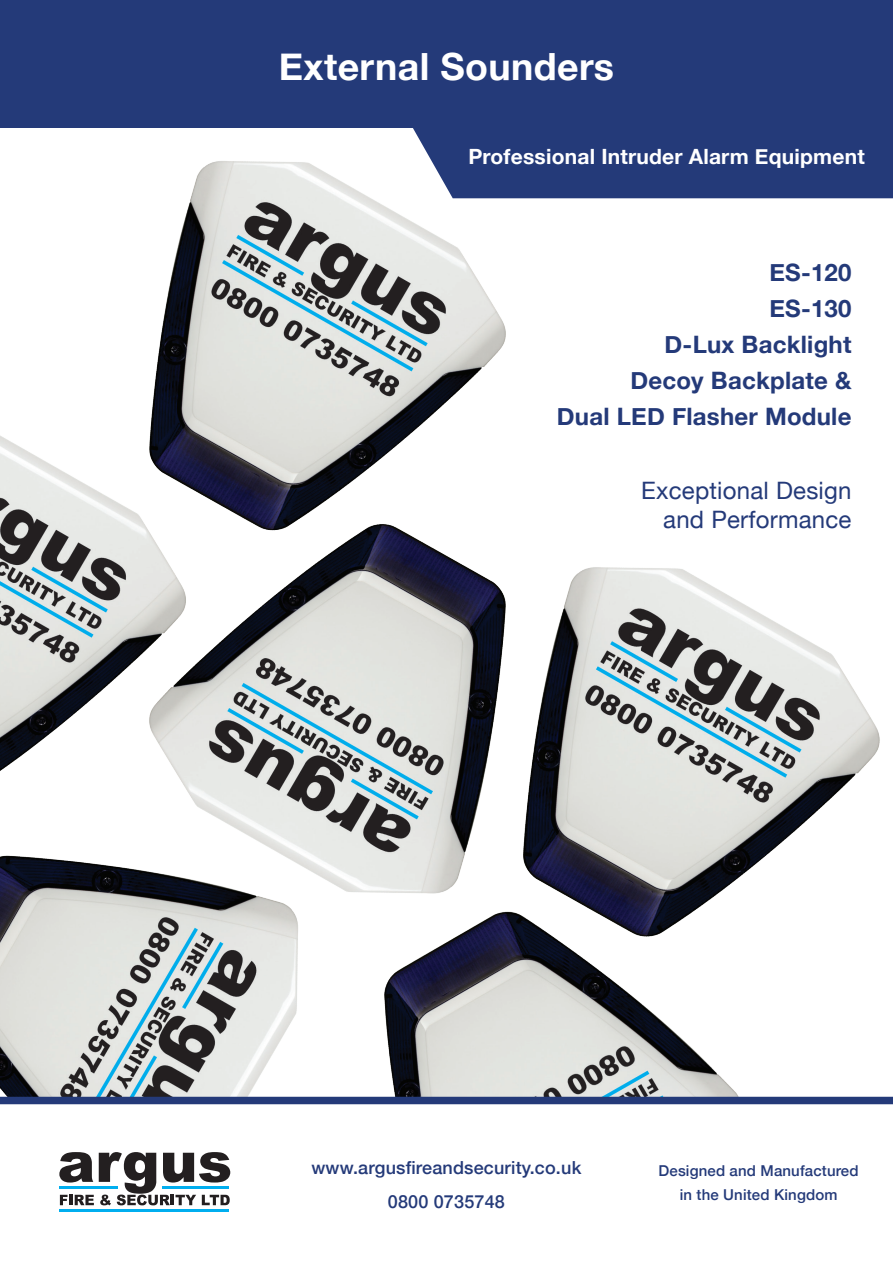
<style>
.page{position:relative;width:893px;height:1263px;background:#fff}
.page>*{position:absolute;margin:0;border:0;box-sizing:border-box;transform-origin:0 0}
.t1{font:700 37.5px "Helvetica Neue";letter-spacing:.01em;color:#fff}
.t2{font:700 24px "Helvetica Neue";letter-spacing:.01em;color:#243a79}
.t3{font:24px "Helvetica Neue";letter-spacing:.01em;color:#243a79}
.t4{font:700 24px "Helvetica Neue";letter-spacing:.01em;color:#fff}
.t5{font:700 21px "Helvetica Neue";letter-spacing:.01em;color:#fff}
.t6{font:500 18px "Helvetica Neue";letter-spacing:.01em;color:#243a79}
.t7{font:500 15px "Helvetica Neue";letter-spacing:.01em;color:#243a79}
</style>
<div class="page">
<img style="left:0;top:161px;width:892px;height:936px">
<div style="left:0;top:0;width:893px;height:127px;background:#243a79"></div>
<div style="left:0;top:1097px;width:893px;height:7px;background:#243a79"></div>
<hr style="left:60px;top:1209px;width:169px;height:3px;background:#00aeef">
<svg style="left:59px;top:1152px;width:171px;height:53px"></svg>
<div style="left:408px;top:127px;width:485px;height:71px;background:#243a79"></div>
<p class="t1" style="left:279px;top:37px;width:337px">External Sounders</p>
<p class="t4" style="left:611px;top:133px;width:208px">Complete Control</p>
<p class="t5" style="left:468px;top:140px;width:398px">Professional Intruder Alarm Equipment</p>
<p class="t2" style="left:769px;top:253px;width:84px">ES-120</p>
<p class="t2" style="left:769px;top:289px;width:84px">ES-130</p>
<p class="t2" style="left:665px;top:325px;width:188px">D-Lux Backlight</p>
<p class="t2" style="left:630px;top:361px;width:223px">Decoy Backplate &amp;</p>
<p class="t2" style="left:557px;top:397px;width:296px">Dual LED Flasher Module</p>
<p class="t3" style="left:641px;top:473px;width:212px">Exceptional Design</p>
<p class="t3" style="left:663px;top:502px;width:190px">and Performance</p>
<p class="t6" style="left:311px;top:1153px;width:271px">www.argusfireandsecurity.co.uk</p>
<p class="t6" style="left:388px;top:1187px;width:119px">0800 0735748</p>
<p class="t7" style="left:658px;top:1158px;width:202px">Designed and Manufactured</p>
<p class="t7" style="left:680px;top:1182px;width:159px">in the United Kingdom</p>
</div>
